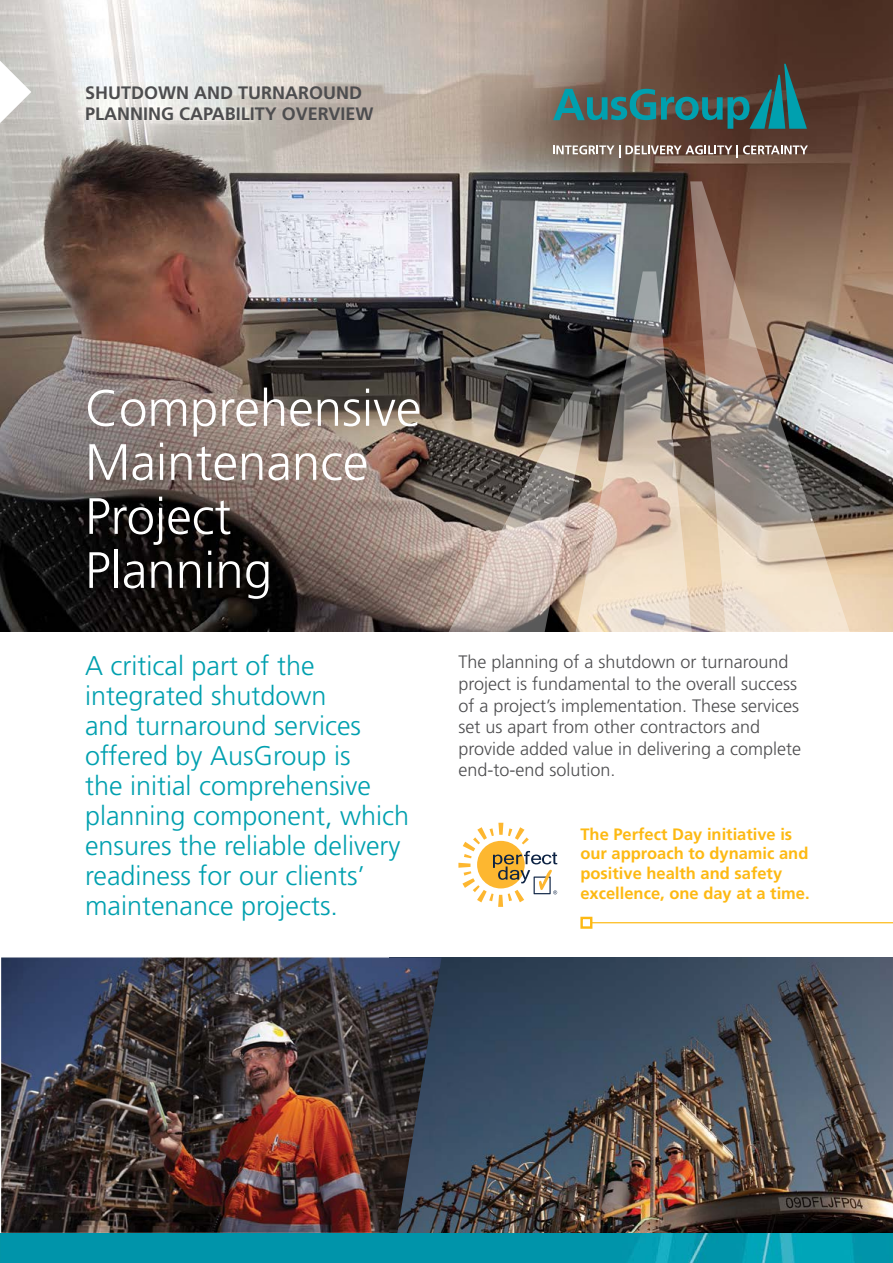
<style>
.page{position:relative;width:893px;height:1263px;background:#fff}
.page>*{position:absolute;margin:0;border:0;box-sizing:border-box;transform-origin:0 0}
.t1{font:300 51px/54px "Frutiger LT Pro";color:#fff}
.t2{font:300 27px/30px "Frutiger LT Pro";color:#00a0af}
.t3{font:300 18px/21.6px "Frutiger LT Pro";color:#4d4d4f}
.t4{font:700 18px/21.6px "Frutiger LT Pro";color:#4d4d4f}
.t5{font:700 16.5px/19.8px "Frutiger LT Pro";color:#fdb913}
</style>
<div class="page">
<img style="left:0;top:0;width:893px;height:631px">
<img style="left:1px;top:1233px;width:892px;height:30px">
<img style="left:0;top:1233px;width:1px;height:30px">
<img style="left:442px;top:957px;width:451px;height:276px">
<img style="left:1px;top:957px;width:441px;height:276px">
<svg style="left:690px;top:181px;width:186px;height:451px;background:#a89586"></svg>
<img style="left:561px;top:271px;width:139px;height:361px">
<svg style="left:407px;top:391px;width:184px;height:241px;background:#91837a"></svg>
<svg style="left:553px;top:64px;width:254px;height:65px;background:#4d5e58"></svg>
<svg style="left:553px;top:145px;width:255px;height:12px"></svg>
<svg style="left:0;top:61px;width:31px;height:62px"></svg>
<svg style="left:458px;top:823px;width:99px;height:84px"></svg>
<hr style="left:591px;top:922px;width:302px;height:1px;background:#fdb913">
<div style="left:580px;top:917px;width:12px;height:12px;border:2px solid #fdb913"></div>
<p class="t4" style="left:85px;top:82px;width:290px">SHUTDOWN AND TURNAROUND<br>PLANNING CAPABILITY OVERVIEW</p>
<h1 class="t1" style="left:85px;top:381px;width:338px">Comprehensive<br>Maintenance<br>Project<br>Planning</h1>
<h2 class="t2" style="left:85px;top:651px;width:326px">A critical part of the integrated shutdown<br>and turnaround services offered by AusGroup is<br>the initial comprehensive planning component, which ensures the reliable delivery readiness for our clients’ maintenance projects.</h2>
<p class="t3" style="left:458px;top:651px;width:344px">The planning of a shutdown or turnaround project is fundamental to the overall success of a project’s implementation. These services set us apart from other contractors and provide added value in delivering a complete end-to-end solution.</p>
<p class="t5" style="left:580px;top:824px;width:231px">The Perfect Day initiative is our approach to dynamic and positive health and safety excellence, one day at a time.</p>
</div>
